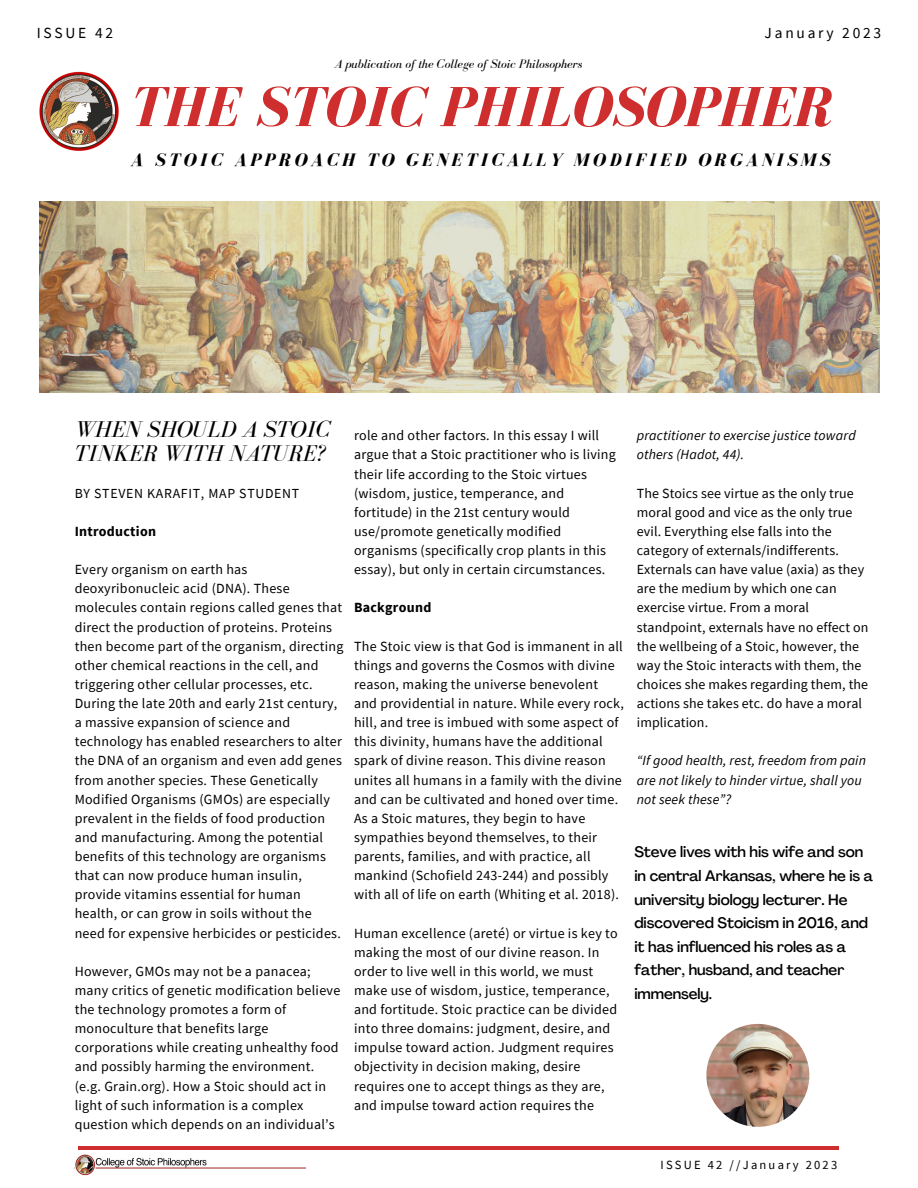
<style>
.page{position:relative;width:918px;height:1188px;background:#fff}
.page>*{position:absolute;margin:0;border:0;box-sizing:border-box;transform-origin:0 0}
.t1{font:italic 700 58.05px "Bodoni FLF";color:#cf2e2e}
.t2{font:italic 23.55px/23.7px "Bodoni FLF";color:#000}
.t3{font:italic 700 18.6px "Bodoni FLF";letter-spacing:.18em;color:#000}
.t4{font:15.45px "Source Sans Pro";letter-spacing:.18em;color:#000}
.t5{font:500 15px/23.7px "Agrandir";letter-spacing:-.005em;color:#000}
.t6{font:13.95px/19.2px "Source Sans Pro";letter-spacing:.02em;color:#000}
.t7{font:italic 13.95px/19.2px "Source Sans Pro";letter-spacing:.01em;color:#000}
.t8{font:700 13.95px "Source Sans Pro";letter-spacing:.02em;color:#000}
.t9{font:13.8px "Source Sans Pro";letter-spacing:.05em;color:#000}
.t10{font:italic 12.75px "Bodoni FLF";color:#000}
.t11{font:12.45px "Source Sans Pro";letter-spacing:.18em;color:#000}
</style>
<div class="page">
<img style="left:39px;top:202px;width:840px;height:190px">
<hr style="left:78px;top:1147px;width:761px;height:3px;background:#cf2e2e">
<img style="left:75px;top:1154px;width:230px;height:22px">
<img style="left:39px;top:72px;width:80px;height:79px">
<img style="left:706px;top:1024px;width:103px;height:103px;border-radius:50%">
<p class="t4" style="left:37px;top:22px;width:78px">ISSUE 42</p>
<p class="t4" style="left:765px;top:22px;width:118px">January 2023</p>
<p class="t10" style="left:334px;top:57px;width:250px">A publication of the College of Stoic Philosophers</p>
<h1 class="t1" style="left:128px;top:76px;width:705px">THE STOIC PHILOSOPHER</h1>
<h3 class="t3" style="left:131px;top:150px;width:701px">A STOIC APPROACH TO GENETICALLY MODIFIED ORGANISMS</h3>
<h2 class="t2" style="left:75px;top:418px;width:258px">WHEN SHOULD A STOIC<br>TINKER WITH NATURE?</h2>
<p class="t9" style="left:75px;top:484px;width:226px">BY STEVEN KARAFIT, MAP STUDENT</p>
<p class="t8" style="left:75px;top:522px;width:83px">Introduction</p>
<p class="t6" style="left:75px;top:560px;width:270px">Every organism on earth has deoxyribonucleic acid (DNA). These molecules contain regions called genes that direct the production of proteins. Proteins then become part of the organism, directing other chemical reactions in the cell, and triggering other cellular processes, etc.<br>During the late 20th and early 21st century, a massive expansion of science and technology has enabled researchers to alter the DNA of an organism and even add genes from another species. These Genetically Modified Organisms (GMOs) are especially prevalent in the fields of food production and manufacturing. Among the potential benefits of this technology are organisms that can now produce human insulin, provide vitamins essential for human health, or can grow in soils without the need for expensive herbicides or pesticides.</p>
<p class="t6" style="left:75px;top:961px;width:267px">However, GMOs may not be a panacea; many critics of genetic modification believe the technology promotes a form of monoculture that benefits large corporations while creating unhealthy food and possibly harming the environment. (e.g. Grain.org). How a Stoic should act in light of such information is a complex question which depends on an individual’s</p>
<p class="t6" style="left:354px;top:426px;width:263px">role and other factors. In this essay I will argue that a Stoic practitioner who is living their life according to the Stoic virtues (wisdom, justice, temperance, and fortitude) in the 21st century would use/promote genetically modified organisms (specifically crop plants in this essay), but only in certain circumstances.</p>
<p class="t8" style="left:354px;top:599px;width:79px">Background</p>
<p class="t6" style="left:354px;top:636px;width:271px">The Stoic view is that God is immanent in all things and governs the Cosmos with divine reason, making the universe benevolent and providential in nature. While every rock, hill, and tree is imbued with some aspect of this divinity, humans have the additional spark of divine reason. This divine reason unites all humans in a family with the divine and can be cultivated and honed over time.<br>As a Stoic matures, they begin to have sympathies beyond themselves, to their parents, families, and with practice, all mankind (Schofield 243-244) and possibly with all of life on earth (Whiting et al. 2018).</p>
<p class="t6" style="left:354px;top:923px;width:265px">Human excellence (areté) or virtue is key to making the most of our divine reason. In order to live well in this world, we must make use of wisdom, justice, temperance, and fortitude. Stoic practice can be divided into three domains: judgment, desire, and impulse toward action. Judgment requires objectivity in decision making, desire requires one to accept things as they are, and impulse toward action requires the</p>
<p class="t7" style="left:637px;top:426px;width:221px">practitioner to exercise justice toward others (Hadot, 44).</p>
<p class="t6" style="left:637px;top:483px;width:233px">The Stoics see virtue as the only true moral good and vice as the only true evil. Everything else falls into the category of externals/indifferents.<br>Externals can have value (axia) as they are the medium by which one can exercise virtue. From a moral standpoint, externals have no effect on the wellbeing of a Stoic, however, the way the Stoic interacts with them, the choices she makes regarding them, the actions she takes etc. do have a moral implication.</p>
<p class="t7" style="left:637px;top:751px;width:231px">“If good health, rest, freedom from pain are not likely to hinder virtue, shall you not seek these”?</p>
<p class="t5" style="left:634px;top:842px;width:240px">Steve lives with his wife and son in central Arkansas, where he is a university biology lecturer. He discovered Stoicism in 2016, and it has influenced his roles as a father, husband, and teacher immensely.</p>
<p class="t11" style="left:660px;top:1157px;width:178px">ISSUE 42 //January 2023</p>
</div>
